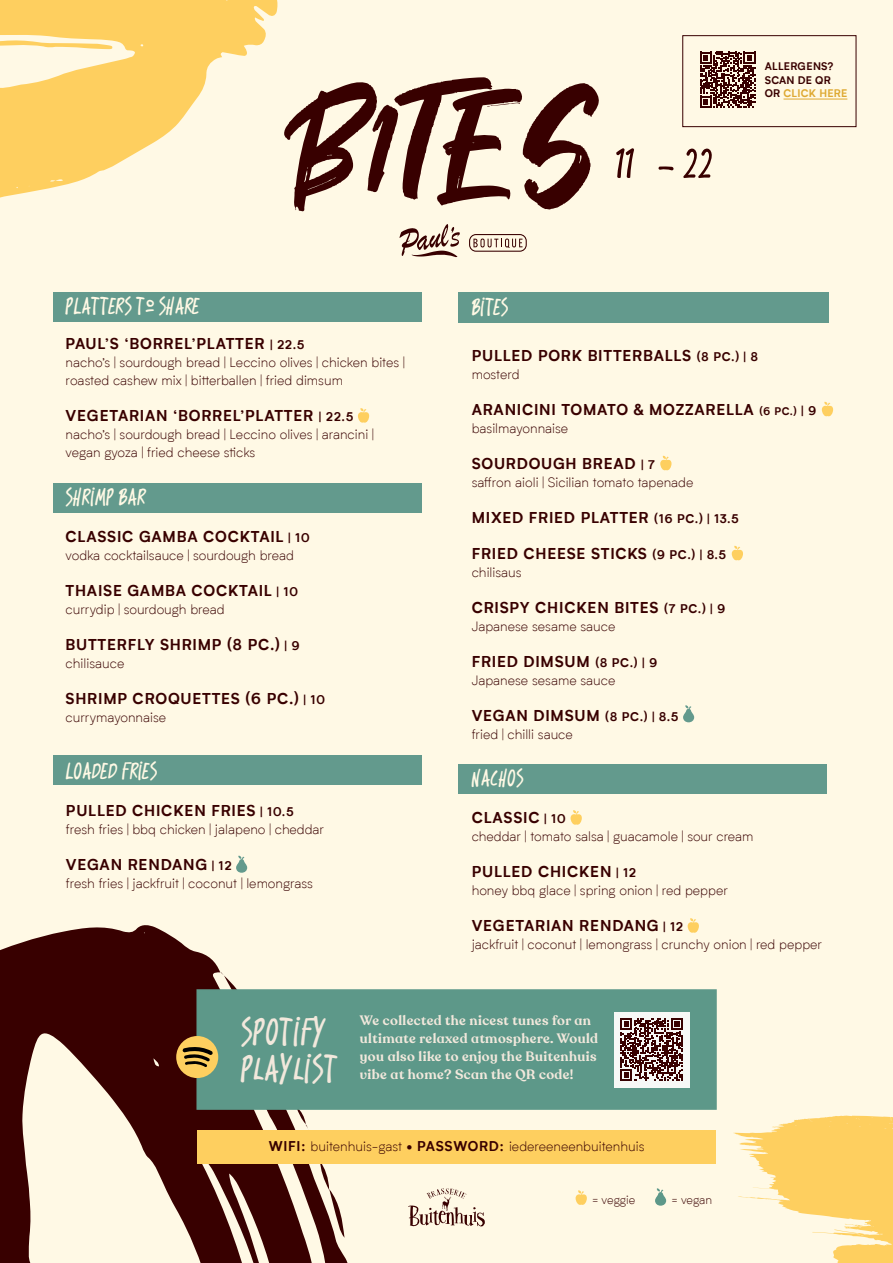
<style>
.page{position:relative;width:893px;height:1263px;background:#fff9e5}
.page>*{position:absolute;margin:0;border:0;box-sizing:border-box;transform-origin:0 0}
.t1{font:175.5px "Maquire";color:#380000}
.t2{font:54px "Moonk";color:#380000}
.t3{font:47.25px/37.2px "Moonk";color:#f2e8dc}
.t4{font:30px "Moonk";color:#fff9e5}
.t5{font:700 15px "Biotif";letter-spacing:.05em;color:#380000}
.t6{font:300 13.5px/18px "Biotif";color:#380000}
.t7{font:600 13.5px/18px "Recoleta Alt";letter-spacing:.03em;color:#f2e8dc}
.t8{font:300 12px "Biotif";color:#380000}
.t9{font:700 10.5px/13.5px "Biotif";letter-spacing:.02em;color:#380000}
.s1{color:#dea932}
.s2{font-size:12px}
.s3{font-size:10.5px}
.s4{font-weight:700}
</style>
<div class="page">
<svg style="left:0;top:0;width:278px;height:198px;fill:#fecf5f"></svg>
<div style="left:682px;top:35px;width:174px;height:92px;border:1px solid #380000"></div>
<hr style="left:783px;top:99px;width:64px;height:1px;background:#dea932">
<svg style="left:700px;top:52px;width:55px;height:56px"></svg>
<div style="left:53px;top:292px;width:368px;height:30px;background:#639a8d"></div>
<div style="left:458px;top:292px;width:371px;height:30px;background:#639a8d"></div>
<div style="left:53px;top:483px;width:368px;height:29px;background:#639a8d"></div>
<svg style="left:0;top:855px;width:355px;height:408px"></svg>
<svg style="left:358px;top:408px;width:11px;height:15px"></svg>
<svg style="left:408px;top:1188px;width:77px;height:39px"></svg>
<svg style="left:399px;top:224px;width:61px;height:33px"></svg>
<svg style="left:469px;top:234px;width:58px;height:18px"></svg>
<svg style="left:733px;top:1115px;width:160px;height:148px"></svg>
<svg style="left:822px;top:35px;width:35px;height:382px"></svg>
<svg style="left:660px;top:456px;width:11px;height:15px"></svg>
<svg style="left:732px;top:546px;width:11px;height:15px"></svg>
<svg style="left:683px;top:705px;width:11px;height:17px"></svg>
<div style="left:458px;top:764px;width:369px;height:29px;background:#639a8d"></div>
<svg style="left:571px;top:810px;width:11px;height:15px"></svg>
<svg style="left:688px;top:918px;width:11px;height:15px"></svg>
<div style="left:53px;top:755px;width:368px;height:29px;background:#639a8d"></div>
<svg style="left:236px;top:856px;width:11px;height:17px"></svg>
<div style="left:196px;top:989px;width:521px;height:121px;background:#5d9889;border:2px solid #5d9889"></div>
<div style="left:176px;top:1036px;width:42px;height:42px;background:#fecf5f;border-radius:50%"></div>
<svg style="left:182px;top:1047px;width:31px;height:20px"></svg>
<svg style="left:576px;top:1190px;width:11px;height:15px"></svg>
<svg style="left:655px;top:1188px;width:11px;height:18px"></svg>
<div style="left:197px;top:1130px;width:519px;height:33px;background:#fecf5f"></div>
<div style="left:614px;top:1011px;width:75px;height:76px;background:#f7f8f6"></div>
<svg style="left:620px;top:1018px;width:63px;height:63px"></svg>
<h1 class="t1" style="left:291px;top:54px;width:305px;rotate:-1deg">BitES</h1>
<h2 class="t2" style="left:616px;top:129px;width:98px">11 - 22</h2>
<p class="t9" style="left:765px;top:59px;width:84px">ALLERGENS?<br>SCAN DE QR<br>OR <span class="s1">CLICK HERE</span></p>
<h3 class="t4" style="left:66px;top:287px;width:135px">PLATTERS TO SHARE</h3>
<p class="t5" style="left:66px;top:332px;width:241px">PAUL’S ‘BORREL’PLATTER <span class="s2">| 22.5</span></p>
<p class="t6" style="left:66px;top:353px;width:340px">nacho’s | sourdough bread | Leccino olives | chicken bites | roasted cashew mix | bitterballen | fried dimsum</p>
<p class="t5" style="left:66px;top:404px;width:289px">VEGETARIAN ‘BORREL’PLATTER <span class="s2">| 22.5</span></p>
<p class="t6" style="left:66px;top:425px;width:310px">nacho’s | sourdough bread | Leccino olives | arancini | vegan gyoza | fried cheese sticks</p>
<h3 class="t4" style="left:66px;top:478px;width:82px">SHRIMP BAR</h3>
<p class="t5" style="left:66px;top:526px;width:246px">CLASSIC GAMBA COCKTAIL <span class="s2">| 10</span></p>
<p class="t6" style="left:66px;top:546px;width:230px">vodka cocktailsauce | sourdough bread</p>
<p class="t5" style="left:66px;top:580px;width:234px">THAISE GAMBA COCKTAIL <span class="s2">| 10</span></p>
<p class="t6" style="left:66px;top:600px;width:160px">currydip | sourdough bread</p>
<p class="t5" style="left:66px;top:634px;width:236px">BUTTERFLY SHRIMP (8 PC.) <span class="s2">| 9</span></p>
<p class="t6" style="left:66px;top:654px;width:60px">chilisauce</p>
<p class="t5" style="left:66px;top:688px;width:261px">SHRIMP CROQUETTES (6 PC.) <span class="s2">| 10</span></p>
<p class="t6" style="left:66px;top:708px;width:102px">currymayonnaise</p>
<h3 class="t4" style="left:66px;top:752px;width:93px">LOADED FRIES</h3>
<p class="t5" style="left:66px;top:799px;width:229px">PULLED CHICKEN FRIES <span class="s2">| 10.5</span></p>
<p class="t6" style="left:66px;top:820px;width:260px">fresh fries | bbq chicken | jalapeno | cheddar</p>
<p class="t5" style="left:66px;top:853px;width:167px">VEGAN RENDANG <span class="s2">| 12</span></p>
<p class="t6" style="left:66px;top:874px;width:249px">fresh fries | jackfruit | coconut | lemongrass</p>
<h3 class="t4" style="left:472px;top:288px;width:38px">BITES</h3>
<p class="t5" style="left:472px;top:344px;width:288px">PULLED PORK BITTERBALLS <span class="s2">(8 PC.) | 8</span></p>
<p class="t6" style="left:472px;top:365px;width:49px">mosterd</p>
<p class="t5" style="left:472px;top:398px;width:346px">ARANICINI TOMATO &amp; MOZZARELLA <span class="s3">(6 PC.)</span> <span class="s2">| 9</span></p>
<p class="t6" style="left:472px;top:419px;width:98px">basilmayonnaise</p>
<p class="t5" style="left:472px;top:452px;width:185px">SOURDOUGH BREAD <span class="s2">| 7</span></p>
<p class="t6" style="left:472px;top:473px;width:223px">saffron aioli | Sicilian tomato tapenade</p>
<p class="t5" style="left:472px;top:506px;width:269px">MIXED FRIED PLATTER <span class="s2">(16 PC.) | 13.5</span></p>
<p class="t5" style="left:472px;top:542px;width:256px">FRIED CHEESE STICKS <span class="s2">(9 PC.) | 8.5</span></p>
<p class="t6" style="left:472px;top:563px;width:51px">chilisaus</p>
<p class="t5" style="left:472px;top:596px;width:255px">CRISPY CHICKEN BITES <span class="s2">(7 PC.) | 9</span></p>
<p class="t6" style="left:472px;top:617px;width:145px">Japanese sesame sauce</p>
<p class="t5" style="left:472px;top:650px;width:187px">FRIED DIMSUM <span class="s2">(8 PC.) | 9</span></p>
<p class="t6" style="left:472px;top:671px;width:145px">Japanese sesame sauce</p>
<p class="t5" style="left:472px;top:704px;width:208px">VEGAN DIMSUM <span class="s2">(8 PC.) | 8.5</span></p>
<p class="t6" style="left:472px;top:725px;width:103px">fried | chilli sauce</p>
<h3 class="t4" style="left:472px;top:759px;width:54px">NACHOS</h3>
<p class="t5" style="left:472px;top:806px;width:96px">CLASSIC <span class="s2">| 10</span></p>
<p class="t6" style="left:472px;top:827px;width:283px">cheddar | tomato salsa | guacamole | sour cream</p>
<p class="t5" style="left:472px;top:860px;width:166px">PULLED CHICKEN <span class="s2">| 12</span></p>
<p class="t6" style="left:472px;top:881px;width:258px">honey bbq glace | spring onion | red pepper</p>
<p class="t5" style="left:472px;top:914px;width:213px">VEGETARIAN RENDANG <span class="s2">| 12</span></p>
<p class="t6" style="left:472px;top:935px;width:352px">jackfruit | coconut | lemongrass | crunchy onion | red pepper</p>
<h3 class="t3" style="left:241px;top:1011px;width:99px">SPOTIFY<br>PLAYLIST</h3>
<p class="t7" style="left:360px;top:1011px;width:240px">We collected the nicest tunes for an ultimate relaxed atmosphere. Would you also like to enjoy the Buitenhuis vibe at home? Scan the QR code!</p>
<p class="t6" style="left:269px;top:1137px;width:377px"><span class="s4">WIFI:</span> buitenhuis-gast <span class="s4">• PASSWORD:</span> iedereeneenbuitenhuis</p>
<p class="t8" style="left:592px;top:1192px;width:44px">= veggie</p>
<p class="t8" style="left:672px;top:1192px;width:42px">= vegan</p>
</div>
